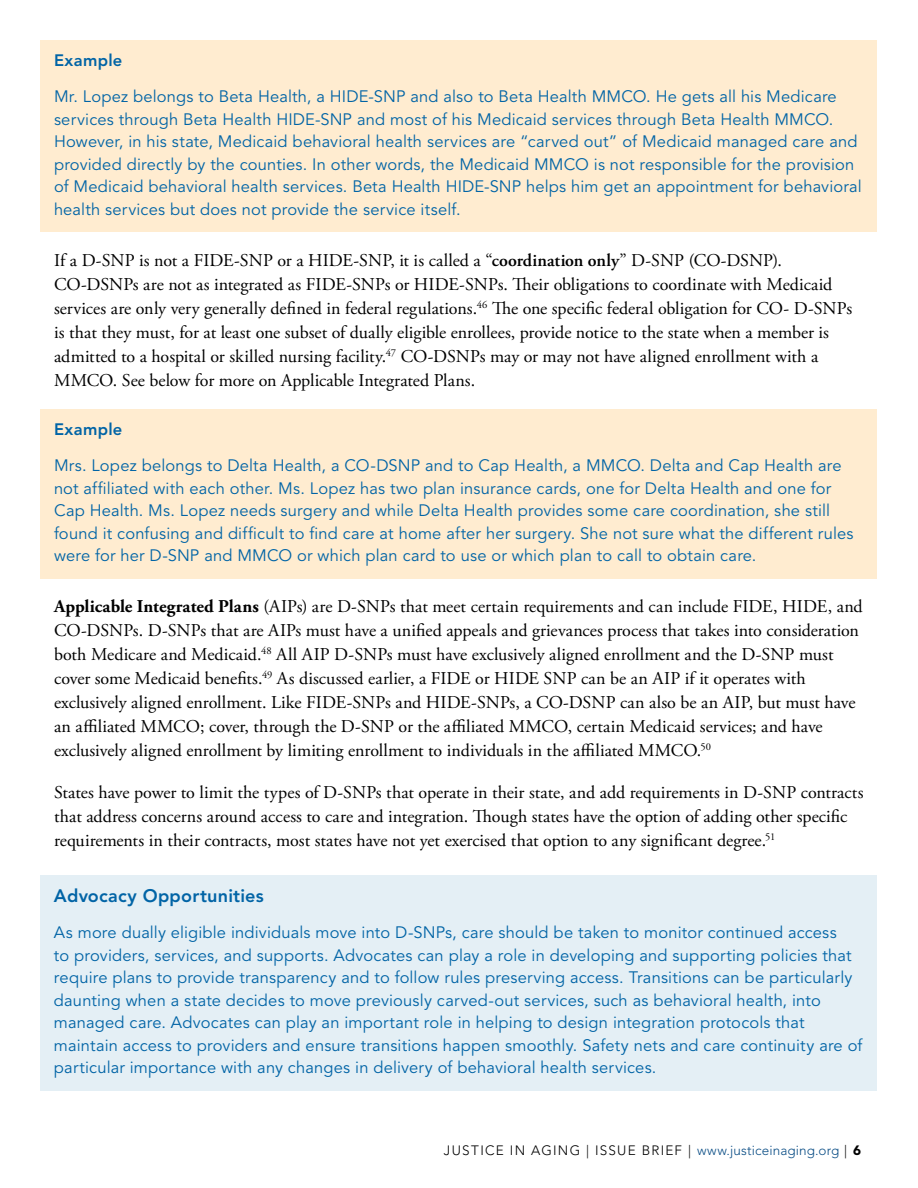
<style>
.page{position:relative;width:918px;height:1188px;background:#fff}
.page>*{position:absolute;margin:0;border:0;box-sizing:border-box;transform-origin:0 0}
.BODY_STYLE{font:18px/24px "Adobe Garamond Pro";color:#000}
.Example{font:800 18px "Avenir LT Std";letter-spacing:.015em;color:#0164a6}
.Yellow_text_box{font:16.5px/22.5px "Avenir LT Std";letter-spacing:.01em;color:#0164a6}
.Example_text{font:16.5px/22.5px "Avenir LT Std";letter-spacing:.01em;color:#0164a6}
.Yellow_text_box-2{font:800 16.5px "Avenir LT Std";letter-spacing:.02em;color:#0164a6}
.t1{font:300 13.5px "Avenir LT Std";letter-spacing:.08em;color:#000}
.s1{font-weight:600}
.s2{font-weight:700}
.s3{color:#0a4d85}
.s4{font-weight:900}
</style>
<div class="page">
<div style="left:40px;top:40px;width:838px;height:192px;background:#ffecd0"></div>
<div style="left:40px;top:410px;width:838px;height:169px;background:#ffecd0"></div>
<div style="left:40px;top:875px;width:838px;height:216px;background:#e4eff5"></div>
<p class="Yellow_text_box-2" style="left:54px;top:51px;width:70px">Example</p>
<p class="Yellow_text_box" style="left:54px;top:86px;width:809px">Mr. Lopez belongs to Beta Health, a HIDE-SNP and also to Beta Health MMCO. He gets all his Medicare services through Beta Health HIDE-SNP and most of his Medicaid services through Beta Health MMCO.<br>However, in his state, Medicaid behavioral health services are “carved out” of Medicaid managed care and provided directly by the counties. In other words, the Medicaid MMCO is not responsible for the provision of Medicaid behavioral health services. Beta Health HIDE-SNP helps him get an appointment for behavioral health services but does not provide the service itself.</p>
<p class="BODY_STYLE" style="left:54px;top:249px;width:800px">If a D-SNP is not a FIDE-SNP or a HIDE-SNP, it is called a “<span class="s1">coordination only</span>” D-SNP (CO-DSNP).<br>CO-DSNPs are not as integrated as FIDE-SNPs or HIDE-SNPs. Their obligations to coordinate with Medicaid services are only very generally defined in federal regulations.<sup>46</sup> The one specific federal obligation for CO- D-SNPs is that they must, for at least one subset of dually eligible enrollees, provide notice to the state when a member is admitted to a hospital or skilled nursing facility.<sup>47</sup> CO-DSNPs may or may not have aligned enrollment with a MMCO. See below for more on Applicable Integrated Plans.</p>
<p class="Yellow_text_box-2" style="left:54px;top:420px;width:70px">Example</p>
<p class="Yellow_text_box" style="left:54px;top:455px;width:801px">Mrs. Lopez belongs to Delta Health, a CO-DSNP and to Cap Health, a MMCO. Delta and Cap Health are not affiliated with each other. Ms. Lopez has two plan insurance cards, one for Delta Health and one for Cap Health. Ms. Lopez needs surgery and while Delta Health provides some care coordination, she still found it confusing and difficult to find care at home after her surgery. She not sure what the different rules were for her D-SNP and MMCO or which plan card to use or which plan to call to obtain care.</p>
<p class="BODY_STYLE" style="left:54px;top:595px;width:810px"><span class="s2">Applicable Integrated Plans</span> (AIPs) are D-SNPs that meet certain requirements and can include FIDE, HIDE, and CO-DSNPs. D-SNPs that are AIPs must have a unified appeals and grievances process that takes into consideration both Medicare and Medicaid.<sup>48</sup> All AIP D-SNPs must have exclusively aligned enrollment and the D-SNP must cover some Medicaid benefits.<sup>49</sup> As discussed earlier, a FIDE or HIDE SNP can be an AIP if it operates with exclusively aligned enrollment. Like FIDE-SNPs and HIDE-SNPs, a CO-DSNP can also be an AIP, but must have an affiliated MMCO; cover, through the D-SNP or the affiliated MMCO, certain Medicaid services; and have exclusively aligned enrollment by limiting enrollment to individuals in the affiliated MMCO.<sup>50</sup></p>
<p class="BODY_STYLE" style="left:54px;top:781px;width:811px">States have power to limit the types of D-SNPs that operate in their state, and add requirements in D-SNP contracts that address concerns around access to care and integration. Though states have the option of adding other specific requirements in their contracts, most states have not yet exercised that option to any significant degree.<sup>51</sup></p>
<p class="Example" style="left:54px;top:885px;width:211px">Advocacy Opportunities</p>
<p class="Example_text" style="left:54px;top:922px;width:810px">As more dually eligible individuals move into D-SNPs, care should be taken to monitor continued access<br>to providers, services, and supports. Advocates can play a role in developing and supporting policies that require plans to provide transparency and to follow rules preserving access. Transitions can be particularly daunting when a state decides to move previously carved-out services, such as behavioral health, into managed care. Advocates can play an important role in helping to design integration protocols that maintain access to providers and ensure transitions happen smoothly. Safety nets and care continuity are of particular importance with any changes in delivery of behavioral health services.</p>
<p class="t1" style="left:444px;top:1142px;width:419px">JUSTICE IN AGING | ISSUE BRIEF | <span class="s3">www.justiceinaging.org</span> | <span class="s4">6</span></p>
</div>
